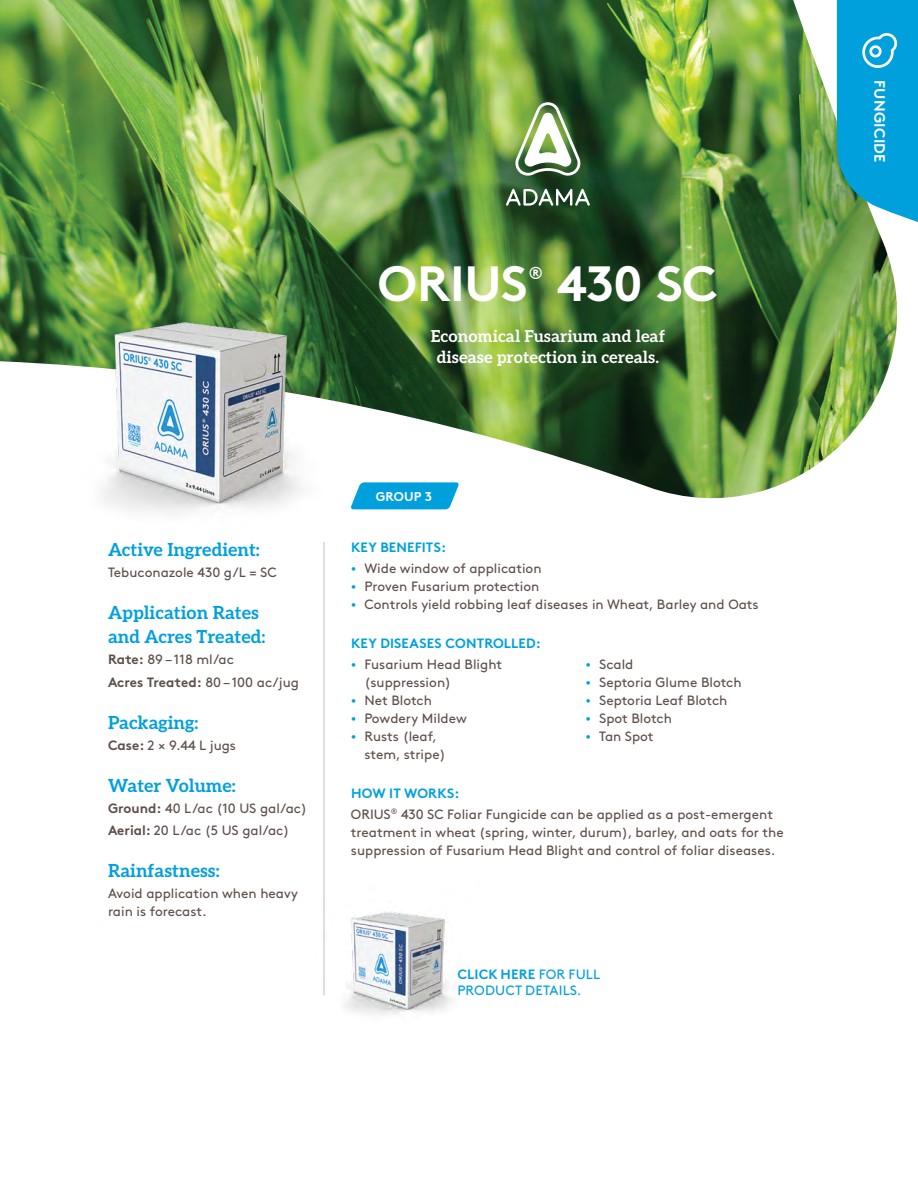
<style>
.page{position:relative;width:918px;height:1188px;background:#fff}
.page>*{position:absolute;margin:0;border:0;box-sizing:border-box;transform-origin:0 0}
.t1{font:700 49.5px "Brown Pro";letter-spacing:-.005em;color:#fff}
.t2{font:700 18px/24px "Aleo";color:#00a0dd}
.t3{font:700 17.55px "Brown Pro";color:#fff}
.t4{font:700 16.5px/21px "Aleo";color:#fff;text-align:center}
.t5{font:700 15px "Brown Pro";letter-spacing:.01em;color:#fff}
.t6{font:13.5px/18px "Brown Pro";color:#5f4f4b}
.t7{font:700 13.5px "Brown Pro";letter-spacing:.01em;color:#00a0dd}
.t8{font:13.5px/16.5px "Brown LL";letter-spacing:.01em;color:#00a0dd}
.t9{font:700 12.75px "Brown Pro";letter-spacing:.01em;color:#fff}
.s1{font-weight:700}
.s2{font-size:9px;color:#00a0dd}
.s3{font-weight:700;color:#00a0dd}
</style>
<div class="page">
<img style="left:0;top:0;width:898px;height:499px">
<svg style="left:837px;top:0;width:81px;height:227px"></svg>
<svg style="left:514px;top:102px;width:67px;height:74px"></svg>
<svg style="left:506px;top:189px;width:84px;height:17px"></svg>
<img style="left:48px;top:260px;width:308px;height:309px">
<hr style="left:324px;top:542px;width:1px;height:453px;background:#c4bdb9">
<svg style="left:351px;top:482px;width:108px;height:27px"></svg>
<img style="left:323px;top:878px;width:129px;height:137px">
<h1 class="t1" style="left:378px;top:244px;width:151px">ORIUS</h1>
<p class="t3" style="left:529px;top:258px;width:16px">®</p>
<h1 class="t1" style="left:557px;top:244px;width:163px">430 SC</h1>
<p class="t4" style="left:431px;top:325px;width:236px">Economical Fusarium and leaf disease protection in cereals.</p>
<h2 class="t2" style="left:108px;top:537px;width:153px">Active Ingredient:</h2>
<p class="t6" style="left:108px;top:562px;width:170px">Tebuconazole 430 g/L = SC</p>
<h2 class="t2" style="left:108px;top:600px;width:159px">Application Rates and Acres Treated:</h2>
<p class="t6" style="left:108px;top:647px;width:192px;line-height:22.5px"><span class="s1">Rate:</span> 89 – 118 ml/ac<br><span class="s1">Acres Treated:</span> 80 – 100 ac/jug</p>
<h2 class="t2" style="left:108px;top:710px;width:92px">Packaging:</h2>
<p class="t6" style="left:108px;top:735px;width:130px"><span class="s1">Case:</span> 2 × 9.44 L jugs</p>
<h2 class="t2" style="left:108px;top:773px;width:129px">Water Volume:</h2>
<p class="t6" style="left:108px;top:796px;width:201px;line-height:22.5px"><span class="s1">Ground:</span> 40 L/ac (10 US gal/ac)<br><span class="s1">Aerial:</span> 20 L/ac (5 US gal/ac)</p>
<h2 class="t2" style="left:108px;top:858px;width:113px">Rainfastness:</h2>
<p class="t6" style="left:108px;top:883px;width:191px">Avoid application when heavy rain is forecast.</p>
<p class="t9" style="left:376px;top:486px;width:58px">GROUP 3</p>
<p class="t7" style="left:351px;top:536px;width:97px">KEY BENEFITS:</p>
<p class="t6" style="left:351px;top:558px;width:192px"><span class="s2">•</span> Wide window of application</p>
<p class="t6" style="left:351px;top:576px;width:190px"><span class="s2">•</span> Proven Fusarium protection</p>
<p class="t6" style="left:351px;top:594px;width:409px"><span class="s2">•</span> Controls yield robbing leaf diseases in Wheat, Barley and Oats</p>
<p class="t7" style="left:351px;top:632px;width:191px">KEY DISEASES CONTROLLED:</p>
<p class="t6" style="left:364px;top:654px;width:139px;text-indent:-14px"><span class="s2">•</span> Fusarium Head Blight (suppression)</p>
<p class="t6" style="left:351px;top:690px;width:83px"><span class="s2">•</span> Net Blotch</p>
<p class="t6" style="left:351px;top:708px;width:117px"><span class="s2">•</span> Powdery Mildew</p>
<p class="t6" style="left:364px;top:726px;width:83px;text-indent:-14px"><span class="s2">•</span> Rusts (leaf, stem, stripe)</p>
<p class="t6" style="left:586px;top:654px;width:49px"><span class="s2">•</span> Scald</p>
<p class="t6" style="left:586px;top:672px;width:157px"><span class="s2">•</span> Septoria Glume Blotch</p>
<p class="t6" style="left:586px;top:690px;width:143px"><span class="s2">•</span> Septoria Leaf Blotch</p>
<p class="t6" style="left:586px;top:708px;width:88px"><span class="s2">•</span> Spot Blotch</p>
<p class="t6" style="left:586px;top:726px;width:69px"><span class="s2">•</span> Tan Spot</p>
<p class="t6" style="left:351px;top:782px;width:424px;line-height:21px"><span class="s3">HOW IT WORKS:<br></span>ORIUS<sup>®</sup> 430 SC Foliar Fungicide can be applied as a post-emergent</p>
<p class="t6" style="left:351px;top:822px;width:434px">treatment in wheat (spring, winter, durum), barley, and oats for the suppression of Fusarium Head Blight and control of foliar diseases.</p>
<p class="t8" style="left:457px;top:965px;width:145px"><span class="s1">CLICK HERE</span> FOR FULL<br>PRODUCT DETAILS.</p>
<p class="t5" style="left:892px;top:80px;width:83px;rotate:90deg">FUNGICIDE</p>
</div>
